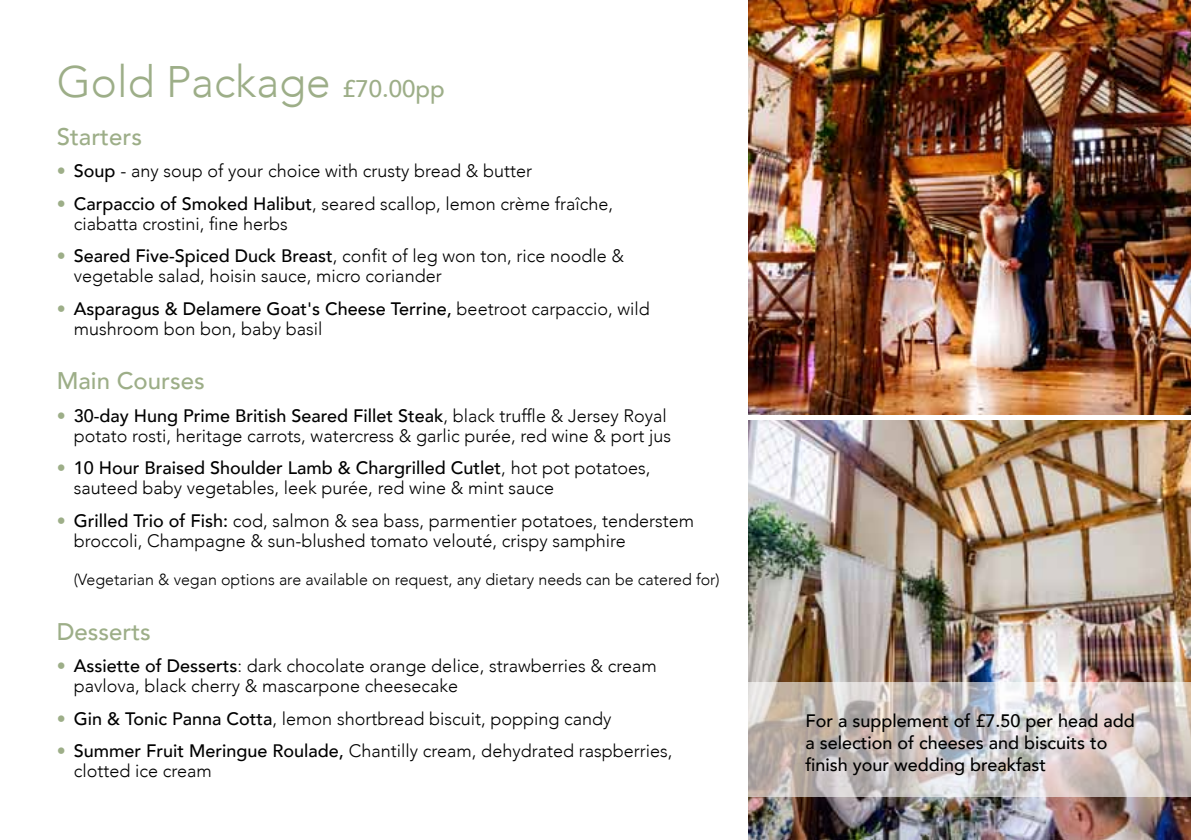
<style>
.page{position:relative;width:1191px;height:840px;background:#fff}
.page>*{position:absolute;margin:0;border:0;box-sizing:border-box;transform-origin:0 0}
.t1{font:300 44px "Avenir";color:#9dae88}
.t2{font:500 24px "Avenir";color:#9dae88}
.t3{font:300 18px/20px "Avenir";color:#000}
.t4{font:500 18px/21.6px "Avenir";color:#000}
.t5{font:300 16px "Avenir";color:#000}
.s1{font-weight:500;font-size:24px}
.s2{font-weight:500;color:#9dae88}
.s3{font-weight:500}
</style>
<div class="page">
<img style="left:748px;top:0;width:443px;height:414px">
<img style="left:748px;top:420px;width:443px;height:419px">
<svg style="left:748px;top:682px;width:443px;height:115px;background:#ccc4c2"></svg>
<h1 class="t1" style="left:57px;top:55px;width:390px">Gold Package <span class="s1">£70.00pp</span></h1>
<h2 class="t2" style="left:57px;top:115px;width:87px">Starters</h2>
<p class="t3" style="left:57px;top:161px;width:477px"><span class="s2">•</span> <span class="s3">Soup</span> - any soup of your choice with crusty bread &amp; butter</p>
<p class="t3" style="left:74px;top:193px;width:541px;text-indent:-17px"><span class="s2">•</span> <span class="s3">Carpaccio of Smoked Halibut</span>, seared scallop, lemon crème fraîche, ciabatta crostini, fine herbs</p>
<p class="t3" style="left:74px;top:246px;width:552px;text-indent:-17px"><span class="s2">•</span> <span class="s3">Seared Five-Spiced Duck Breast</span>, confit of leg won ton, rice noodle &amp; vegetable salad, hoisin sauce, micro coriander</p>
<p class="t3" style="left:74px;top:298px;width:577px;text-indent:-17px"><span class="s2">•</span> <span class="s3">Asparagus &amp; Delamere Goat's Cheese Terrine,</span> beetroot carpaccio, wild mushroom bon bon, baby basil</p>
<h2 class="t2" style="left:57px;top:360px;width:150px">Main Courses</h2>
<p class="t3" style="left:57px;top:405px;width:616px;text-align:right"><span class="s2">•</span> <span class="s3">30-day Hung Prime British Seared Fillet Steak</span>, black truffle &amp; Jersey Royal potato rosti, heritage carrots, watercress &amp; garlic purée, red wine &amp; port jus</p>
<p class="t3" style="left:74px;top:458px;width:578px;text-indent:-17px"><span class="s2">•</span> <span class="s3">10 Hour Braised Shoulder Lamb &amp; Chargrilled Cutlet</span>, hot pot potatoes, sauteed baby vegetables, leek purée, red wine &amp; mint sauce</p>
<p class="t3" style="left:74px;top:510px;width:622px;text-indent:-17px"><span class="s2">•</span> <span class="s3">Grilled Trio of Fish:</span> cod, salmon &amp; sea bass, parmentier potatoes, tenderstem broccoli, Champagne &amp; sun-blushed tomato velouté, crispy samphire</p>
<p class="t5" style="left:74px;top:570px;width:647px">(Vegetarian &amp; vegan options are available on request, any dietary needs can be catered for)</p>
<h2 class="t2" style="left:57px;top:610px;width:96px">Desserts</h2>
<p class="t3" style="left:74px;top:655px;width:584px;text-indent:-17px"><span class="s2">•</span> <span class="s3">Assiette of Desserts</span>: dark chocolate orange delice, strawberries &amp; cream pavlova, black cherry &amp; mascarpone cheesecake</p>
<p class="t3" style="left:57px;top:708px;width:556px"><span class="s2">•</span> <span class="s3">Gin &amp; Tonic Panna Cotta</span>, lemon shortbread biscuit, popping candy</p>
<p class="t3" style="left:74px;top:740px;width:600px;text-indent:-17px"><span class="s2">•</span> <span class="s3">Summer Fruit Meringue Roulade,</span> Chantilly cream, dehydrated raspberries, clotted ice cream</p>
<p class="t4" style="left:805px;top:708px;width:331px">For a supplement of £7.50 per head add a selection of cheeses and biscuits to finish your wedding breakfast</p>
</div>
